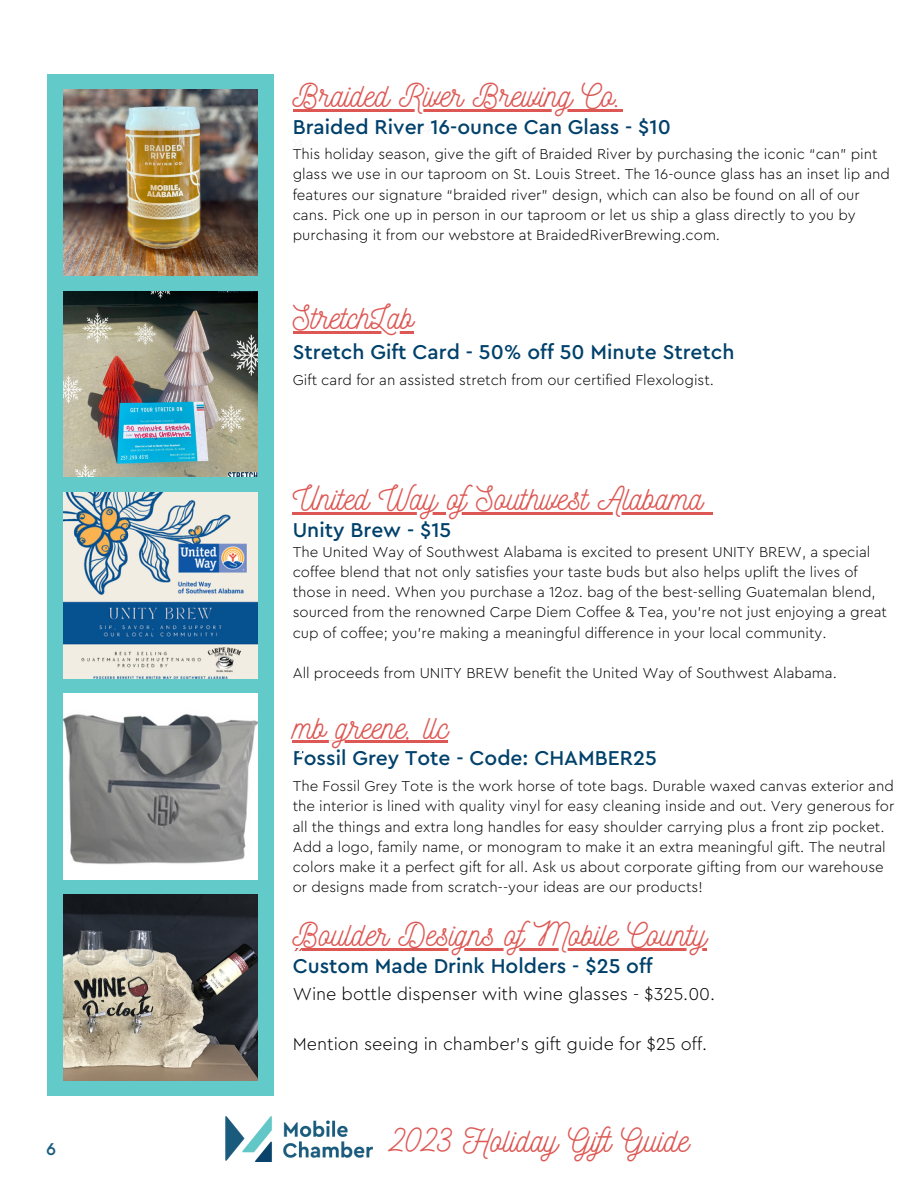
<style>
.page{position:relative;width:918px;height:1188px;background:#fff}
.page>*{position:absolute;margin:0;border:0;box-sizing:border-box;transform-origin:0 0}
.t1{font:33.45px "Nickainley";color:#dd5854}
.t2{font:33px "Nickainley";color:#dd5854}
.t3{font:500 21px "Cera Pro";color:#00416b}
.t4{font:300 18px "Cera Pro";color:#000}
.t5{font:500 18px "Cera Pro";color:#185a7d}
.t6{font:300 15px/20.2px "Cera Pro";color:#000}
</style>
<div class="page">
<div style="left:48px;top:74px;width:226px;height:1022px;background:#62cbc9"></div>
<img style="left:64px;top:895px;width:193px;height:186px">
<img style="left:64px;top:291px;width:193px;height:186px">
<img style="left:64px;top:492px;width:193px;height:186px">
<img style="left:64px;top:90px;width:193px;height:186px">
<img style="left:64px;top:694px;width:193px;height:185px">
<svg style="left:293px;top:140px;width:9px;height:9px"></svg>
<hr style="left:293px;top:331px;width:121px;height:2px;background:#dd5854">
<hr style="left:293px;top:512px;width:410px;height:3px;background:#dd5854">
<svg style="left:703px;top:512px;width:10px;height:3px"></svg>
<hr style="left:293px;top:741px;width:155px;height:2px;background:#dd5854">
<svg style="left:293px;top:744px;width:9px;height:8px"></svg>
<hr style="left:293px;top:948px;width:414px;height:3px;background:#dd5854">
<svg style="left:293px;top:945px;width:9px;height:9px"></svg>
<img style="left:226px;top:1117px;width:146px;height:45px">
<svg style="left:422px;top:125px;width:9px;height:8px"></svg>
<hr style="left:293px;top:109px;width:329px;height:3px;background:#dd5854">
<p class="t5" style="left:46px;top:1141px;width:12px">6</p>
<p class="t2" style="left:293px;top:74px;width:331px">Braided River Brewing Co.</p>
<p class="t3" style="left:293px;top:117px;width:380px">Braided River 16-ounce Can Glass - $10</p>
<p class="t6" style="left:293px;top:144px;width:599px">This holiday season, give the gift of Braided River by purchasing the iconic “can” pint glass we use in our taproom on St. Louis Street. The 16-ounce glass has an inset lip and features our signature “braided river” design, which can also be found on all of our cans. Pick one up in person in our taproom or let us ship a glass directly to you by purchasing it from our webstore at BraidedRiverBrewing.com.</p>
<p class="t2" style="left:293px;top:296px;width:122px">StretchLab</p>
<p class="t3" style="left:293px;top:342px;width:443px">Stretch Gift Card - 50% off 50 Minute Stretch</p>
<p class="t6" style="left:293px;top:370px;width:423px">Gift card for an assisted stretch from our certified Flexologist.</p>
<p class="t2" style="left:293px;top:477px;width:412px">United Way ofSouthwest Alabama</p>
<p class="t3" style="left:293px;top:520px;width:160px">Unity Brew - $15</p>
<p class="t6" style="left:293px;top:542px;width:596px">The United Way of Southwest Alabama is excited to present UNITY BREW, a special coffee blend that not only satisfies your taste buds but also helps uplift the lives of those in need. When you purchase a 12oz. bag of the best-selling Guatemalan blend, sourced from the renowned Carpe Diem Coffee &amp; Tea, you're not just enjoying a great cup of coffee; you're making a meaningful difference in your local community.</p>
<p class="t6" style="left:293px;top:663px;width:546px">All proceeds from UNITY BREW benefit the United Way of Southwest Alabama.</p>
<p class="t2" style="left:293px;top:706px;width:157px">mb greene, llc</p>
<p class="t3" style="left:293px;top:748px;width:366px">Fossil Grey Tote - Code: CHAMBER25</p>
<p class="t6" style="left:293px;top:776px;width:603px">The Fossil Grey Tote is the work horse of tote bags. Durable waxed canvas exterior and the interior is lined with quality vinyl for easy cleaning inside and out. Very generous for all the things and extra long handles for easy shoulder carrying plus a front zip pocket.<br>Add a logo, family name, or monogram to make it an extra meaningful gift. The neutral colors make it a perfect gift for all. Ask us about corporate gifting from our warehouse or designs made from scratch--your ideas are our products!</p>
<p class="t2" style="left:293px;top:913px;width:416px">Boulder Designs ofMobile County</p>
<p class="t3" style="left:293px;top:956px;width:361px">Custom Made Drink Holders - $25 off</p>
<p class="t4" style="left:293px;top:986px;width:424px">Wine bottle dispenser with wine glasses - $325.00.</p>
<p class="t4" style="left:293px;top:1035px;width:416px">Mention seeing in chamber’s gift guide for $25 off.</p>
<p class="t1" style="left:391px;top:1118px;width:299px">2023 Holiday Gift Guide</p>
</div>
